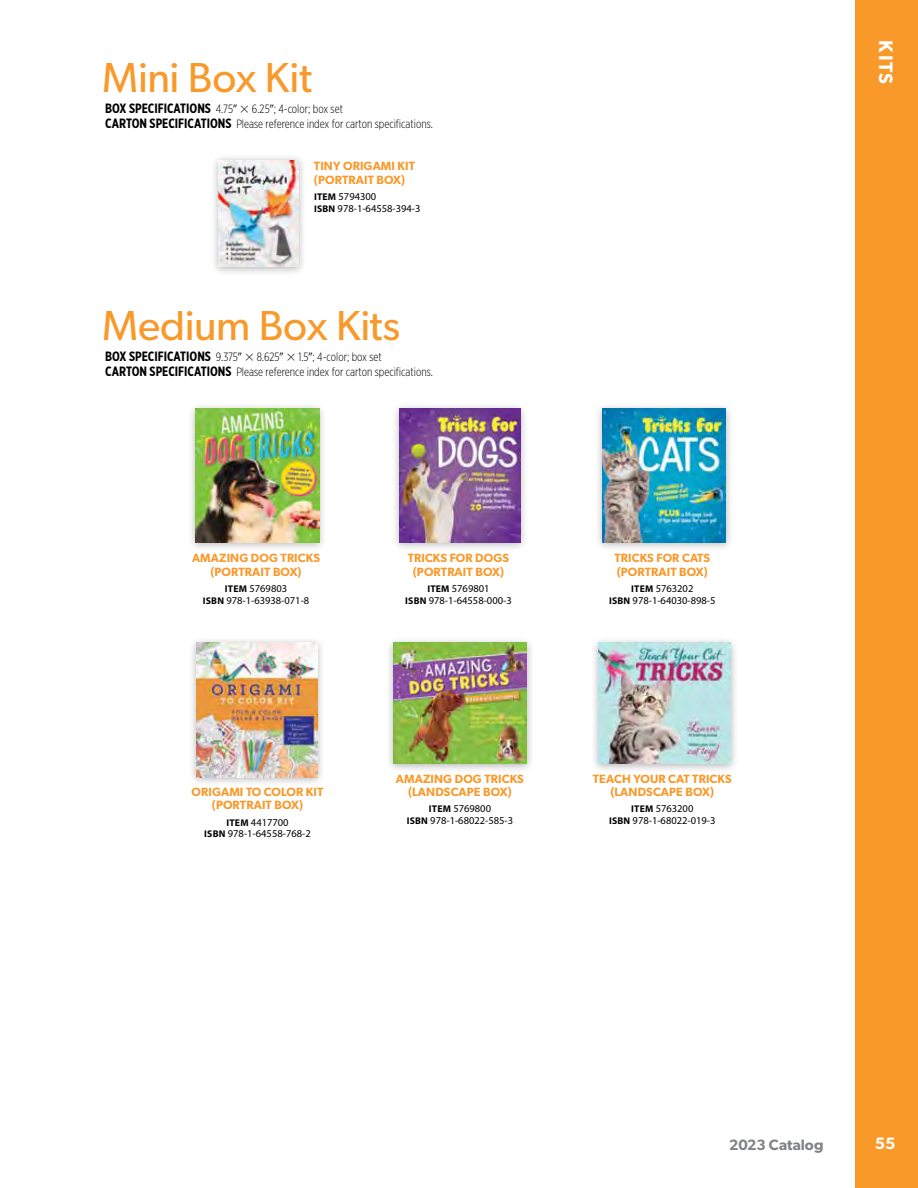
<style>
.page{position:relative;width:918px;height:1188px;background:#fff}
.page>*{position:absolute;margin:0;border:0;box-sizing:border-box;transform-origin:0 0}
.t1{font:42px "Gibson";letter-spacing:-.01em;color:#f8992a}
.t2{font:600 19.5px "Gibson";color:#fff}
.t3{font:600 16.5px "Gibson";color:#fff}
.t4{font:600 15px "Gibson";letter-spacing:-.01em;color:#808285}
.t5{font:300 12px/15px "Gotham X Narrow";color:#000}
.t6{font:600 12px/13.5px "Gibson";letter-spacing:.01em;color:#f8992a;text-align:center}
.t7{font:10.5px/11.7px "Myriad Pro";color:#000;text-align:center}
.s1{font-weight:700;font-size:13.5px}
.s2{font-family:"Universal Greekwith Math Pi";font-weight:400}
.s3{font-weight:700;font-size:9.75px}
</style>
<div class="page">
<div style="left:855px;top:0;width:63px;height:1188px;background:#f8992a"></div>
<div style="left:211px;top:154px;width:96px;height:122px;background:#000;opacity:.3"></div>
<img style="left:219px;top:160px;width:80px;height:107px">
<div style="left:385px;top:636px;width:150px;height:137px;background:#000;opacity:.3"></div>
<img style="left:393px;top:642px;width:134px;height:122px">
<div style="left:594px;top:402px;width:139px;height:150px;background:#000;opacity:.3"></div>
<img style="left:602px;top:409px;width:123px;height:134px">
<div style="left:188px;top:402px;width:139px;height:150px;background:#000;opacity:.3"></div>
<img style="left:196px;top:409px;width:123px;height:134px">
<div style="left:391px;top:402px;width:138px;height:150px;background:#000;opacity:.3"></div>
<img style="left:399px;top:409px;width:122px;height:134px">
<div style="left:590px;top:636px;width:148px;height:137px;background:#000;opacity:.3"></div>
<img style="left:599px;top:642px;width:131px;height:122px">
<div style="left:188px;top:636px;width:138px;height:151px;background:#000;opacity:.3"></div>
<img style="left:196px;top:642px;width:122px;height:135px">
<h1 class="t1" style="left:102px;top:52px;width:211px">Mini Box Kit</h1>
<p class="t5" style="left:105px;top:101px;width:329px"><span class="s1">BOX SPECIFICATIONS</span> 4.75<span class="s2">0 3</span> 6.25<span class="s2">0</span>; 4-color; box set<br><span class="s1">CARTON SPECIFICATIONS</span> Please reference index for carton specifications.</p>
<p class="t6" style="left:314px;top:159px;width:103px;text-align:left">TINY ORIGAMI KIT (PORTRAIT BOX)</p>
<p class="t7" style="left:314px;top:190px;width:108px;text-align:left"><span class="s3">ITEM</span> 5794300<br><span class="s3">ISBN</span> 978-1-64558-394-3</p>
<h1 class="t1" style="left:102px;top:300px;width:300px">Medium Box Kits</h1>
<p class="t5" style="left:105px;top:350px;width:329px"><span class="s1">BOX SPECIFICATIONS</span> 9.375<span class="s2">0 3</span> 8.625<span class="s2">0 3</span> 1.5<span class="s2">0</span>; 4-color; box set<br><span class="s1">CARTON SPECIFICATIONS</span> Please reference index for carton specifications.</p>
<p class="t6" style="left:192px;top:551px;width:129px">AMAZING DOG TRICKS (PORTRAIT BOX)</p>
<p class="t7" style="left:203px;top:582px;width:108px"><span class="s3">ITEM</span> 5769803<br><span class="s3">ISBN</span> 978-1-63938-071-8</p>
<p class="t6" style="left:192px;top:785px;width:133px">ORIGAMI TO COLOR KIT (PORTRAIT BOX)</p>
<p class="t7" style="left:204px;top:816px;width:108px"><span class="s3">ITEM</span> 4417700<br><span class="s3">ISBN</span> 978-1-64558-768-2</p>
<p class="t6" style="left:408px;top:551px;width:103px">TRICKS FOR DOGS (PORTRAIT BOX)</p>
<p class="t7" style="left:405px;top:582px;width:108px"><span class="s3">ITEM</span> 5769801<br><span class="s3">ISBN</span> 978-1-64558-000-3</p>
<p class="t6" style="left:396px;top:772px;width:129px">AMAZING DOG TRICKS (LANDSCAPE BOX)</p>
<p class="t7" style="left:407px;top:803px;width:108px"><span class="s3">ITEM</span> 5769800<br><span class="s3">ISBN</span> 978-1-68022-585-3</p>
<p class="t6" style="left:614px;top:551px;width:97px;text-align:left">TRICKS FOR CATS (PORTRAIT BOX)</p>
<p class="t7" style="left:609px;top:582px;width:108px"><span class="s3">ITEM</span> 5763202<br><span class="s3">ISBN</span> 978-1-64030-898-5</p>
<p class="t6" style="left:593px;top:772px;width:140px">TEACH YOUR CAT TRICKS (LANDSCAPE BOX)</p>
<p class="t7" style="left:609px;top:803px;width:108px"><span class="s3">ITEM</span> 5763200<br><span class="s3">ISBN</span> 978-1-68022-019-3</p>
<h2 class="t2" style="left:898px;top:40px;width:45px;rotate:90deg">KITS</h2>
<h3 class="t4" style="left:729px;top:1135px;width:96px">2023 Catalog</h3>
<h3 class="t3" style="left:875px;top:1134px;width:22px">55</h3>
</div>
